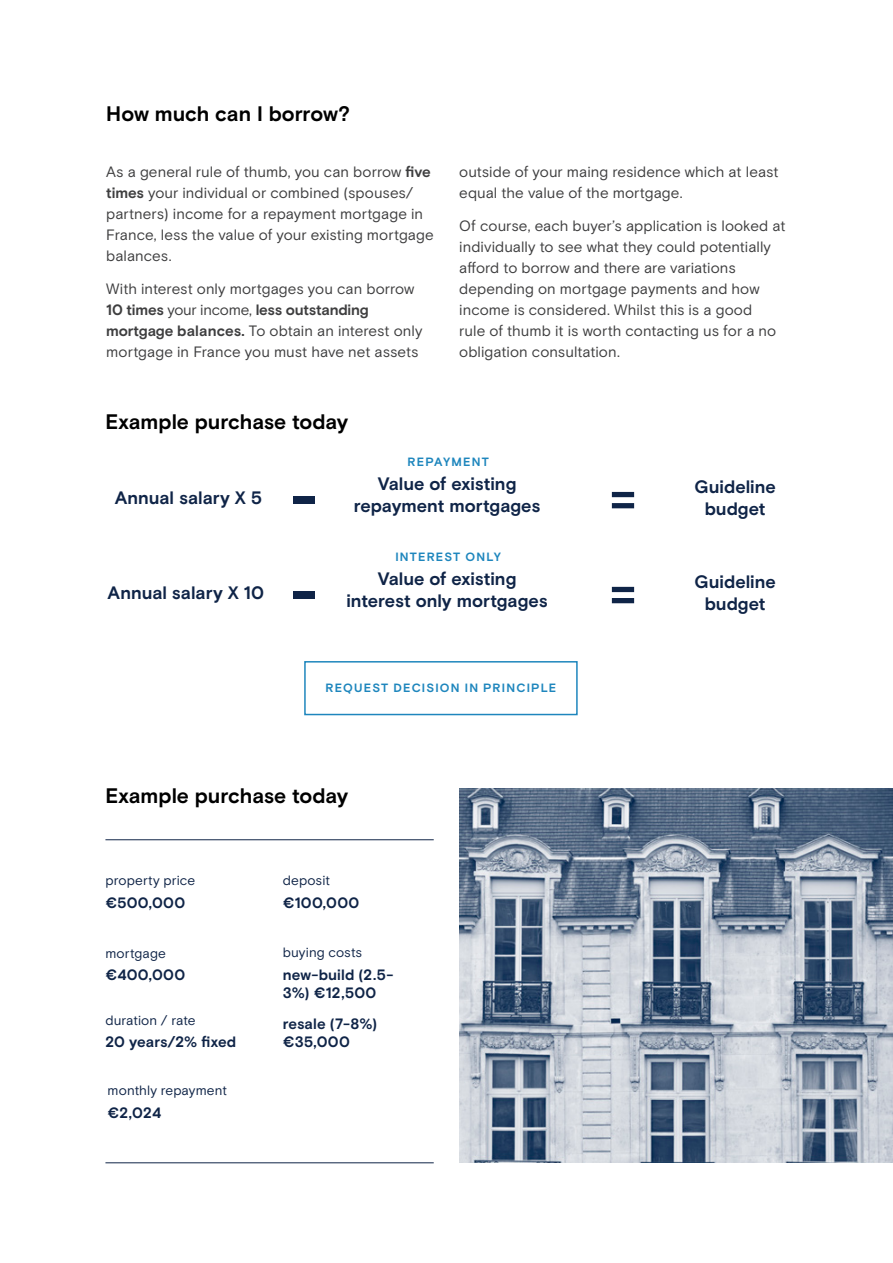
<style>
.page{position:relative;width:893px;height:1263px;background:#fff}
.page>*{position:absolute;margin:0;border:0;box-sizing:border-box;transform-origin:0 0}
.Plain_Text{font:700 21px "Basis Grotesque";letter-spacing:-.005em;color:#000}
.Plain_Text-2{font:700 18px/21.6px "Basis Grotesque";color:#0f2447;text-align:center}
.Plain_Text-3{font:15px/21px "Basis Grotesque";letter-spacing:.005em;color:#3e3e3f}
.Plain_Text-4{font:700 15px/18px "Basis Grotesque";letter-spacing:.01em;color:#0f2447}
.Plain_Text-5{font:13.5px "Basis Grotesque";letter-spacing:.01em;color:#0f2447}
.Plain_Text-6{font:700 12px "Basis Grotesque";letter-spacing:.1em;color:#1e86bd}
.s1{font-weight:700}
</style>
<div class="page">
<div style="left:293px;top:497px;width:22px;height:7px;background:#0f2447"></div>
<div style="left:293px;top:591px;width:22px;height:8px;background:#0f2447"></div>
<svg style="left:612px;top:492px;width:22px;height:16px"></svg>
<svg style="left:612px;top:587px;width:22px;height:16px"></svg>
<hr style="left:105px;top:839px;width:329px;height:1px;background:#0f2447">
<hr style="left:105px;top:1162px;width:329px;height:1px;background:#0f2447">
<div style="left:304px;top:661px;width:274px;height:54px;border:2px solid #1e86bd"></div>
<img style="left:459px;top:789px;width:433px;height:373px">
<p class="Plain_Text" style="left:106px;top:101px;width:245px">How much can I borrow?</p>
<p class="Plain_Text-3" style="left:106px;top:161px;width:329px">As a general rule of thumb, you can borrow <span class="s1">five times</span> your individual or combined (spouses/ partners) income for a repayment mortgage in France, less the value of your existing mortgage balances.</p>
<p class="Plain_Text-3" style="left:106px;top:279px;width:318px">With interest only mortgages you can borrow <span class="s1">10 times</span> your income, <span class="s1">less outstanding mortgage balances.</span> To obtain an interest only mortgage in France you must have net assets</p>
<p class="Plain_Text" style="left:105px;top:410px;width:244px">Example purchase today</p>
<p class="Plain_Text-3" style="left:459px;top:161px;width:321px">outside of your maing residence which at least equal the value of the mortgage.</p>
<p class="Plain_Text-3" style="left:459px;top:216px;width:328px">Of course, each buyer’s application is looked at individually to see what they could potentially afford to borrow and there are variations depending on mortgage payments and how income is considered. Whilst this is a good<br>rule of thumb it is worth contacting us for a no obligation consultation.</p>
<p class="Plain_Text-2" style="left:115px;top:487px;width:149px">Annual salary X 5</p>
<p class="Plain_Text-2" style="left:108px;top:582px;width:158px">Annual salary X 10</p>
<p class="Plain_Text-6" style="left:407px;top:455px;width:83px">REPAYMENT</p>
<p class="Plain_Text-2" style="left:378px;top:473px;width:140px">Value of existing</p>
<p class="Plain_Text-2" style="left:354px;top:495px;width:188px">repayment mortgages</p>
<p class="Plain_Text-6" style="left:395px;top:550px;width:107px">INTEREST ONLY</p>
<p class="Plain_Text-2" style="left:346px;top:568px;width:203px">Value of existing interest only mortgages</p>
<p class="Plain_Text-6" style="left:326px;top:681px;width:232px">REQUEST DECISION IN PRINCIPLE</p>
<p class="Plain_Text" style="left:105px;top:784px;width:244px">Example purchase today</p>
<p class="Plain_Text-5" style="left:105px;top:873px;width:91px">property price</p>
<p class="Plain_Text-5" style="left:283px;top:873px;width:49px">deposit</p>
<p class="Plain_Text-4" style="left:105px;top:894px;width:81px">€500,000</p>
<p class="Plain_Text-4" style="left:283px;top:894px;width:78px">€100,000</p>
<p class="Plain_Text-5" style="left:105px;top:945px;width:62px">mortgage</p>
<p class="Plain_Text-4" style="left:105px;top:966px;width:81px">€400,000</p>
<p class="Plain_Text-5" style="left:105px;top:1012px;width:92px">duration / rate</p>
<p class="Plain_Text-4" style="left:105px;top:1033px;width:132px">20 years/2% fixed</p>
<p class="Plain_Text-5" style="left:108px;top:1082px;width:121px">monthly repayment</p>
<p class="Plain_Text-4" style="left:108px;top:1103px;width:55px">€2,024</p>
<p class="Plain_Text-5" style="left:283px;top:945px;width:81px">buying costs</p>
<p class="Plain_Text-4" style="left:283px;top:966px;width:112px">new-build (2.5-<br>3%) €12,500</p>
<p class="Plain_Text-4" style="left:283px;top:1014px;width:96px">resale (7-8%) €35,000</p>
<p class="Plain_Text-2" style="left:695px;top:476px;width:83px">Guideline</p>
<p class="Plain_Text-2" style="left:705px;top:498px;width:63px">budget</p>
<p class="Plain_Text-2" style="left:695px;top:571px;width:83px">Guideline</p>
<p class="Plain_Text-2" style="left:705px;top:593px;width:63px">budget</p>
</div>
